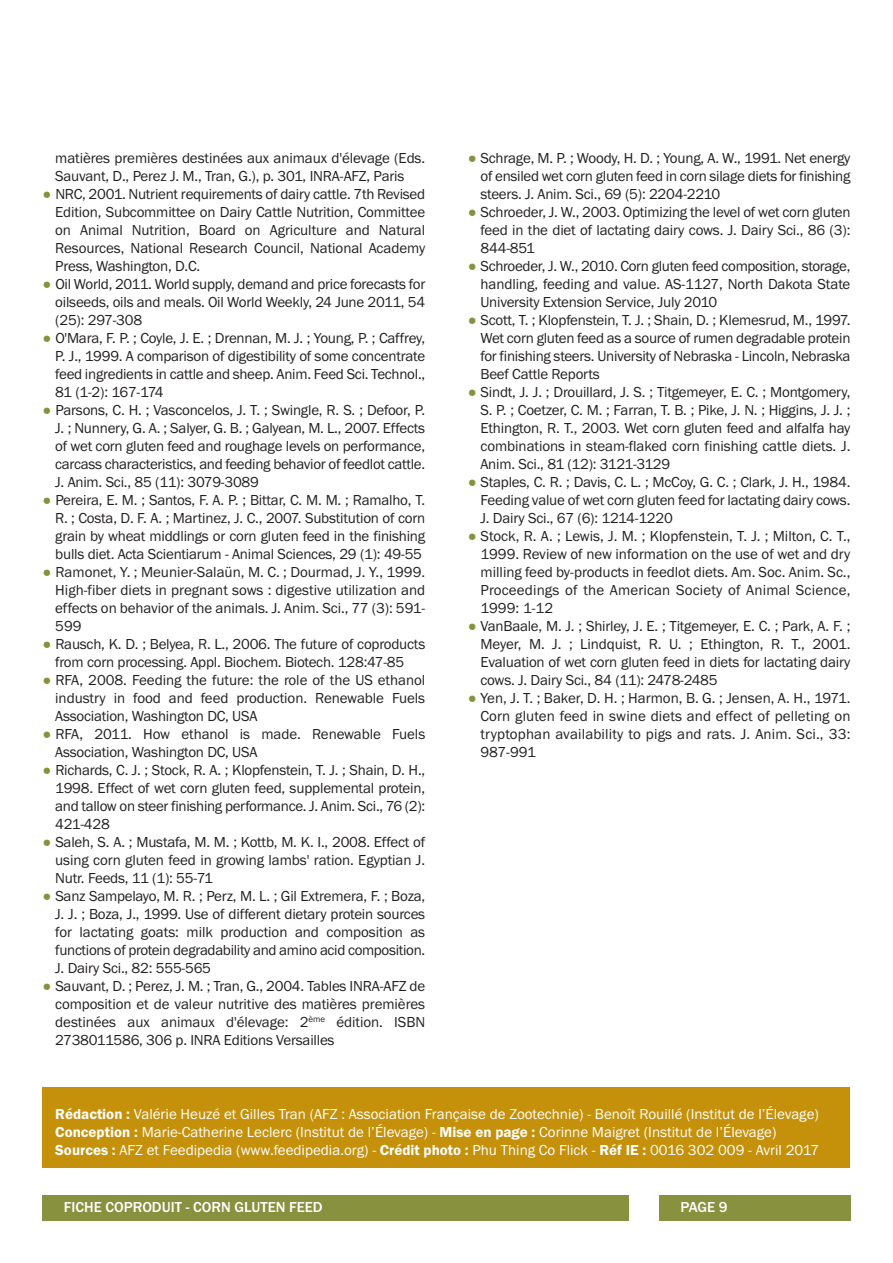
<style>
.page{position:relative;width:893px;height:1263px;background:#fff}
.page>*{position:absolute;margin:0;border:0;box-sizing:border-box;transform-origin:0 0}
.t1{font:15px/18px "Franklin Gothic";letter-spacing:-.015em;color:#231f20;text-align:justify}
.t2{font:15px/18px "Franklin Gothic";color:#fff}
.t3{font:500 15px "Franklin Gothic";color:#fff}
.s1{color:#88913d}
.s2{font-weight:600}
</style>
<div class="page">
<div style="left:43px;top:1195px;width:586px;height:25px;background:#88913d"></div>
<div style="left:659px;top:1195px;width:191px;height:25px;background:#88913d"></div>
<div style="left:43px;top:1087px;width:807px;height:81px;background:#c5910a"></div>
<p class="t1" style="left:55px;top:149px;width:371px">matières premières destinées aux animaux d'élevage (Eds.<br>Sauvant, D., Perez J. M., Tran, G.), p. 301, INRA-AFZ, Paris</p>
<p class="t1" style="left:55px;top:185px;width:371px;text-indent:-13px"><span class="s1">●</span> NRC, 2001. Nutrient requirements of dairy cattle. 7th Revised Edition, Subcommittee on Dairy Cattle Nutrition, Committee on Animal Nutrition, Board on Agriculture and Natural Resources, National Research Council, National Academy Press, Washington, D.C.</p>
<p class="t1" style="left:55px;top:275px;width:371px;text-indent:-13px"><span class="s1">●</span> Oil World, 2011. World supply, demand and price forecasts for oilseeds, oils and meals. Oil World Weekly, 24 June 2011, 54 (25): 297-308</p>
<p class="t1" style="left:55px;top:329px;width:371px;text-indent:-13px"><span class="s1">●</span> O'Mara, F. P. ; Coyle, J. E. ; Drennan, M. J. ; Young, P. ; Caffrey, P. J., 1999. A comparison of digestibility of some concentrate feed ingredients in cattle and sheep. Anim. Feed Sci. Technol., 81 (1-2): 167-174</p>
<p class="t1" style="left:55px;top:401px;width:371px;text-indent:-13px"><span class="s1">●</span> Parsons, C. H. ; Vasconcelos, J. T. ; Swingle, R. S. ; Defoor, P.<br>J. ; Nunnery, G. A. ; Salyer, G. B. ; Galyean, M. L., 2007. Effects of wet corn gluten feed and roughage levels on performance, carcass characteristics, and feeding behavior of feedlot cattle.<br>J. Anim. Sci., 85 (11): 3079-3089</p>
<p class="t1" style="left:55px;top:491px;width:371px;text-indent:-13px"><span class="s1">●</span> Pereira, E. M. ; Santos, F. A. P. ; Bittar, C. M. M. ; Ramalho, T.<br>R. ; Costa, D. F. A. ; Martinez, J. C., 2007. Substitution of corn grain by wheat middlings or corn gluten feed in the finishing bulls diet. Acta Scientiarum - Animal Sciences, 29 (1): 49-55</p>
<p class="t1" style="left:55px;top:563px;width:371px;text-indent:-13px"><span class="s1">●</span> Ramonet, Y. ; Meunier-Salaün, M. C. ; Dourmad, J. Y., 1999.<br>High-fiber diets in pregnant sows : digestive utilization and effects on behavior of the animals. J. Anim. Sci., 77 (3): 591- 599</p>
<p class="t1" style="left:43px;top:635px;width:384px;text-align:center"><span class="s1">●</span> Rausch, K. D. ; Belyea, R. L., 2006. The future of coproducts from corn processing. Appl. Biochem. Biotech. 128:47-85</p>
<p class="t1" style="left:55px;top:671px;width:371px;text-indent:-13px"><span class="s1">●</span> RFA, 2008. Feeding the future: the role of the US ethanol industry in food and feed production. Renewable Fuels Association, Washington DC, USA</p>
<p class="t1" style="left:55px;top:725px;width:371px;text-indent:-13px"><span class="s1">●</span> RFA, 2011. How ethanol is made. Renewable Fuels<br>Association, Washington DC, USA</p>
<p class="t1" style="left:55px;top:761px;width:371px;text-indent:-13px"><span class="s1">●</span> Richards, C. J. ; Stock, R. A. ; Klopfenstein, T. J. ; Shain, D. H., 1998. Effect of wet corn gluten feed, supplemental protein, and tallow on steer finishing performance. J. Anim. Sci., 76 (2):<br>421-428</p>
<p class="t1" style="left:55px;top:833px;width:371px;text-indent:-13px"><span class="s1">●</span> Saleh, S. A. ; Mustafa, M. M. ; Kottb, M. K. I., 2008. Effect of using corn gluten feed in growing lambs' ration. Egyptian J.<br>Nutr. Feeds, 11 (1): 55-71</p>
<p class="t1" style="left:55px;top:887px;width:372px;text-indent:-13px"><span class="s1">●</span> Sanz Sampelayo, M. R. ; Perz, M. L. ; Gil Extremera, F. ; Boza, J. J. ; Boza, J., 1999. Use of different dietary protein sources for lactating goats: milk production and composition as functions of protein degradability and amino acid composition.<br>J. Dairy Sci., 82: 555-565</p>
<p class="t1" style="left:55px;top:977px;width:371px;text-indent:-13px"><span class="s1">●</span> Sauvant, D. ; Perez, J. M. ; Tran, G., 2004. Tables INRA-AFZ de composition et de valeur nutritive des matières premières destinées aux animaux d'élevage: 2<sup>ème</sup> édition. ISBN 2738011586, 306 p. INRA Editions Versailles</p>
<p class="t1" style="left:480px;top:149px;width:371px;text-indent:-13px"><span class="s1">●</span> Schrage, M. P. ; Woody, H. D. ; Young, A. W., 1991. Net energy of ensiled wet corn gluten feed in corn silage diets for finishing steers. J. Anim. Sci., 69 (5): 2204-2210</p>
<p class="t1" style="left:480px;top:203px;width:371px;text-indent:-13px"><span class="s1">●</span> Schroeder, J. W., 2003. Optimizing the level of wet corn gluten feed in the diet of lactating dairy cows. J. Dairy Sci., 86 (3):<br>844-851</p>
<p class="t1" style="left:480px;top:257px;width:371px;text-indent:-13px"><span class="s1">●</span> Schroeder, J. W., 2010. Corn gluten feed composition, storage, handling, feeding and value. AS-1127, North Dakota State University Extension Service, July 2010</p>
<p class="t1" style="left:480px;top:311px;width:371px;text-indent:-13px"><span class="s1">●</span> Scott, T. ; Klopfenstein, T. J. ; Shain, D. ; Klemesrud, M., 1997.<br>Wet corn gluten feed as a source of rumen degradable protein for finishing steers. University of Nebraska - Lincoln, Nebraska Beef Cattle Reports</p>
<p class="t1" style="left:480px;top:383px;width:371px;text-indent:-13px"><span class="s1">●</span> Sindt, J. J. ; Drouillard, J. S. ; Titgemeyer, E. C. ; Montgomery, S. P. ; Coetzer, C. M. ; Farran, T. B. ; Pike, J. N. ; Higgins, J. J. ; Ethington, R. T., 2003. Wet corn gluten feed and alfalfa hay combinations in steam-flaked corn finishing cattle diets. J.<br>Anim. Sci., 81 (12): 3121-3129</p>
<p class="t1" style="left:480px;top:473px;width:371px;text-indent:-13px"><span class="s1">●</span> Staples, C. R. ; Davis, C. L. ; McCoy, G. C. ; Clark, J. H., 1984.<br>Feeding value of wet corn gluten feed for lactating dairy cows.<br>J. Dairy Sci., 67 (6): 1214-1220</p>
<p class="t1" style="left:480px;top:527px;width:371px;text-indent:-13px"><span class="s1">●</span> Stock, R. A. ; Lewis, J. M. ; Klopfenstein, T. J. ; Milton, C. T., 1999. Review of new information on the use of wet and dry milling feed by-products in feedlot diets. Am. Soc. Anim. Sc., Proceedings of the American Society of Animal Science, 1999: 1-12</p>
<p class="t1" style="left:480px;top:617px;width:371px;text-indent:-13px"><span class="s1">●</span> VanBaale, M. J. ; Shirley, J. E. ; Titgemeyer, E. C. ; Park, A. F. ; Meyer, M. J. ; Lindquist, R. U. ; Ethington, R. T., 2001.<br>Evaluation of wet corn gluten feed in diets for lactating dairy cows. J. Dairy Sci., 84 (11): 2478-2485</p>
<p class="t1" style="left:480px;top:689px;width:371px;text-indent:-13px"><span class="s1">●</span> Yen, J. T. ; Baker, D. H. ; Harmon, B. G. ; Jensen, A. H., 1971.<br>Corn gluten feed in swine diets and effect of pelleting on tryptophan availability to pigs and rats. J. Anim. Sci., 33:<br>987-991</p>
<p class="t2" style="left:55px;top:1105px;width:765px"><span class="s2">Rédaction :</span> Valérie Heuzé et Gilles Tran (AFZ : Association Française de Zootechnie) - Benoît Rouillé (Institut de l’Élevage)<br><span class="s2">Conception :</span> Marie-Catherine Leclerc (Institut de l’Élevage) - <span class="s2">Mise en page :</span> Corinne Maigret (Institut de l’Élevage)<br><span class="s2">Sources :</span> AFZ et Feedipedia (www.feedipedia.org) - <span class="s2">Crédit photo :</span> Phu Thing Co Flick - <span class="s2">Réf IE :</span> 0016 302 009 - Avril 2017</p>
<p class="t3" style="left:64px;top:1197px;width:260px">FICHE COPRODUIT - CORN GLUTEN FEED</p>
<p class="t3" style="left:680px;top:1197px;width:49px">PAGE 9</p>
</div>
